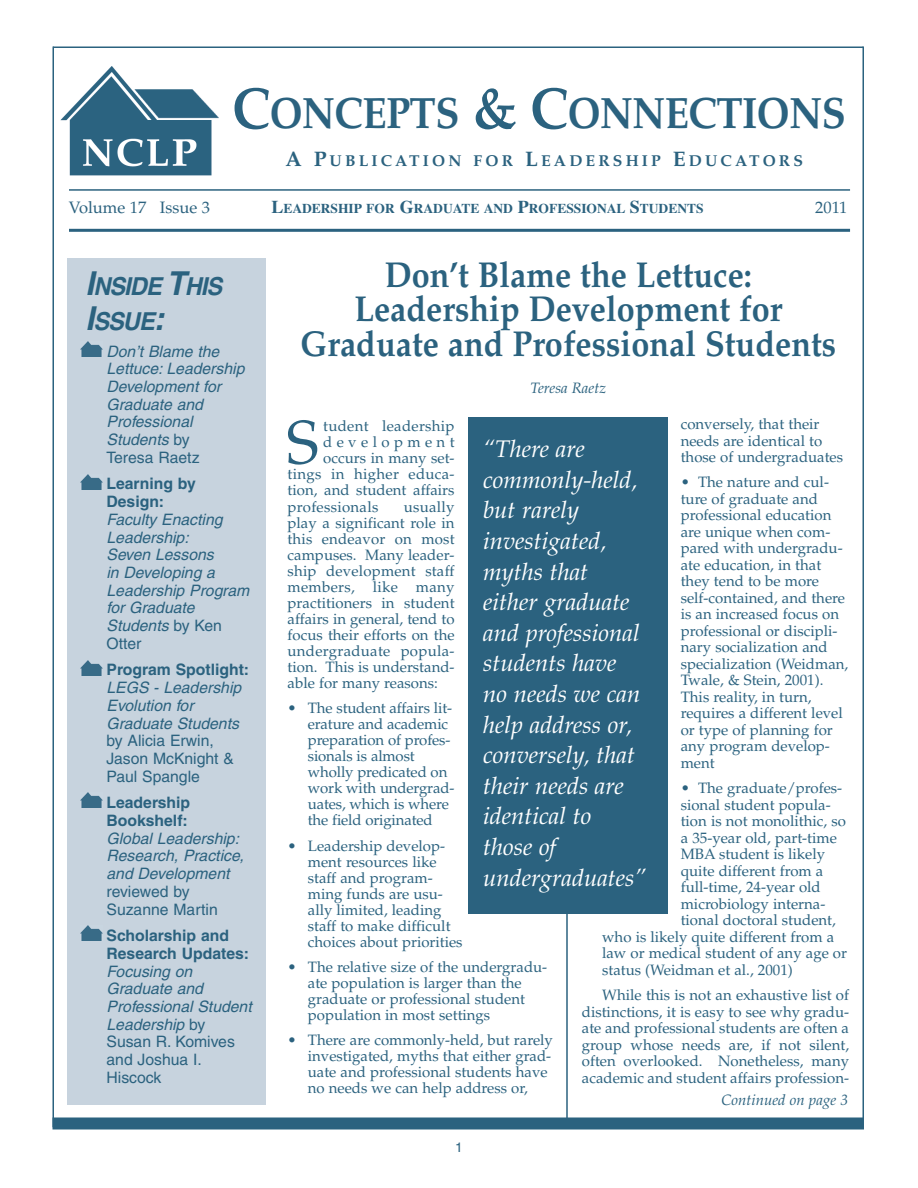
<style>
.page{position:relative;width:918px;height:1188px;background:#fff}
.page>*{position:absolute;margin:0;border:0;box-sizing:border-box;transform-origin:0 0}
.t1{font:61.2px "Palatino";color:#2b627f}
.t2{font:700 43.8px "Palatino";letter-spacing:-.015em;color:#2b627f;scale:.9 1}
.t3{font:700 36px/34.5px "Palatino";color:#2b627f;text-align:center;scale:.9 1}
.t4{font:italic 700 24.75px/34.5px "Helvetica";color:#2b627f;scale:.95 1}
.t5{font:italic 24px/30.6px "Palatino";color:#fff}
.t6{font:16.5px "Palatino";color:#2b627f}
.t7{font:italic 15.75px/17.7px "Helvetica";color:#2b627f}
.t8{font:700 15.75px/17.7px "Helvetica";color:#2b627f}
.t9{font:15.75px/17.7px "Helvetica";color:#2b627f}
.t10{font:700 15.75px "Palatino";letter-spacing:.2em;color:#2b627f}
.t11{font:15px/16px "Palatino";color:#2b627f}
.t12{font:15px "Palatino";letter-spacing:.02em;color:#2b627f}
.t13{font:italic 15px "Palatino";color:#2b627f}
.t14{font:15px "Palatino";letter-spacing:.29em;color:#2b627f}
.t15{font:700 13.5px "Times";color:#2b627f}
.t16{font:13.5px "Helvetica";color:#2b627f}
.s1{font-size:58.5px}
.s2{font-size:21px}
.s3{font-size:18px}
.s4{font-size:33px}
.s5{font-style:normal}
</style>
<div class="page">
<hr style="left:566px;top:422px;width:2px;height:705px;background:#2b627f">
<div style="left:68px;top:258px;width:198px;height:847px;background:#c7d3de"></div>
<img style="left:81px;top:474px;width:21px;height:15px">
<img style="left:81px;top:341px;width:21px;height:15px">
<img style="left:81px;top:660px;width:21px;height:15px">
<img style="left:81px;top:793px;width:21px;height:15px">
<img style="left:81px;top:926px;width:21px;height:15px">
<img style="left:60px;top:66px;width:152px;height:110px">
<hr style="left:69px;top:189px;width:781px;height:2px;background:#2b627f">
<hr style="left:69px;top:229px;width:781px;height:3px;background:#2b627f">
<div style="left:52px;top:1118px;width:812px;height:12px;background:#2b627f"></div>
<hr style="left:53px;top:46px;width:810px;height:2px;background:#2b627f">
<hr style="left:52px;top:46px;width:2px;height:1081px;background:#2b627f">
<hr style="left:862px;top:46px;width:2px;height:1081px;background:#2b627f">
<div style="left:468px;top:418px;width:199px;height:496px;background:#2b627f"></div>
<img style="left:130px;top:85px;width:88px;height:34px">
<h2 class="t2" style="left:232px;top:97px;width:683px"><span class="s1">C</span>ONCEPTS <span class="s1">&amp; C</span>ONNECTIONS</h2>
<p class="t10" style="left:286px;top:154px;width:519px"><span class="s2">A P</span>UBLICATION FOR <span class="s2">L</span>EADERSHIP <span class="s2">E</span>DUCATORS</p>
<p class="t6" style="left:69px;top:201px;width:143px">Volume 17 Issue 3</p>
<p class="t15" style="left:271px;top:204px;width:434px"><span class="s3">L</span>EADERSHIP FOR <span class="s3">G</span>RADUATE AND <span class="s3">P</span>ROFESSIONAL <span class="s3">S</span>TUDENTS</p>
<p class="t6" style="left:815px;top:201px;width:34px">2011</p>
<h3 class="t4" style="left:86px;top:272px;width:150px"><span class="s4">I</span>NSIDE <span class="s4">T</span>HIS<br><span class="s4">I</span>SSUE<span class="s4">:</span></h3>
<p class="t7" style="left:106px;top:344px;width:143px">Don’t Blame the<br>Lettuce:Leadership<br>Development for<br>Graduate and<br>Professional<br>Students <span class="s5">b y<br>Teresa Raetz</span></p>
<p class="t8" style="left:107px;top:477px;width:91px">Learning by<br>Design:</p>
<p class="t7" style="left:106px;top:512px;width:147px">Faculty Enacting<br>Leadership:<br>Seven Lessons<br>in Developing a<br>Leadership Program for Graduate<br>Students <span class="s5">b y Ke n<br>Otter</span></p>
<p class="t8" style="left:107px;top:663px;width:144px">Program Spotlight:</p>
<p class="t7" style="left:106px;top:680px;width:139px">LEGS - Leadership<br>Evolution for<br>Graduate Students</p>
<p class="t9" style="left:106px;top:733px;width:129px">by Alicia Erwin,<br>Jason McKnight &amp;<br>Paul Spangle</p>
<p class="t8" style="left:106px;top:796px;width:85px">Leadership<br>Bookshelf:</p>
<p class="t7" style="left:106px;top:831px;width:142px">Global Leadership:<br>Research, Practice, and Development</p>
<p class="t9" style="left:106px;top:884px;width:113px">reviewed by<br>Suzanne Martin</p>
<p class="t8" style="left:106px;top:928px;width:144px">Scholarship and<br>Research Updates:</p>
<p class="t7" style="left:106px;top:964px;width:150px">Focusing on<br>Graduate and<br>Professional Student<br>Leadership <span class="s5">b y<br>Susan R. Komives and Joshua I.<br>Hiscock</span></p>
<h3 class="t3" style="left:300px;top:261px;width:597px">Don’t Blame the Lettuce:<br>Leadership Development for<br>Graduate and Professional Students</h3>
<p class="t13" style="left:531px;top:382px;width:77px">Teresa Raetz</p>
<p class="t11" style="left:681px;top:418px;width:164px">conversely, that their needs are identical to those of undergraduates</p>
<p class="t11" style="left:681px;top:475px;width:169px;line-height:16.5px">• The nature and cul&shy;ture of graduate and professional education are unique when com&shy;pared with undergradu&shy;ate education, in that they tend to be more self-contained, and there is an increased focus on professional or discipli&shy;nary socialization and specialization (Weidman,<br>Twale, &amp; Stein, 2001).<br>This reality, in turn, requires a different level or type of planning for any program develop&shy;ment</p>
<p class="t11" style="left:681px;top:782px;width:163px">• The graduate/profes-</p>
<p class="t11" style="left:681px;top:798px;width:152px">sional student popula-</p>
<p class="t11" style="left:681px;top:815px;width:167px">tion is not monolithic, so</p>
<p class="t11" style="left:681px;top:831px;width:158px">a 35-year old, part-time</p>
<p class="t11" style="left:681px;top:848px;width:146px">MBA student is likely</p>
<p class="t11" style="left:681px;top:864px;width:144px">quite different from a</p>
<p class="t11" style="left:681px;top:881px;width:142px">full-time, 24-year old</p>
<p class="t11" style="left:681px;top:897px;width:146px">microbiology interna-</p>
<p class="t11" style="left:681px;top:914px;width:157px">tional doctoral student,</p>
<p class="t11" style="left:602px;top:930px;width:234px">who is likely quite different from a</p>
<p class="t11" style="left:602px;top:947px;width:246px">law or medical student of any age or</p>
<p class="t11" style="left:602px;top:963px;width:192px">status (Weidman et al., 2001)</p>
<p class="t11" style="left:582px;top:988px;width:269px;line-height:16.5px;text-align:justify;text-indent:20px">While this is not an exhaustive list of distinctions, it is easy to see why gradu&shy;ate and professional students are often a group whose needs are, if not silent, often overlooked. Nonetheless, many academic and student affairs profession-</p>
<h1 class="t1" style="left:287px;top:419px;width:34px">S</h1>
<p class="t12" style="left:323px;top:420px;width:133px">tudent leadership</p>
<p class="t14" style="left:323px;top:436px;width:133px">development</p>
<p class="t11" style="left:323px;top:452px;width:133px">occurs in many set-</p>
<p class="t12" style="left:288px;top:468px;width:169px">tings in higher educa-</p>
<p class="t11" style="left:288px;top:484px;width:169px">tion, and student affairs</p>
<p class="t12" style="left:288px;top:501px;width:92px">professionals</p>
<h3 class="t5" style="left:483px;top:436px;width:165px">“There are commonly-held, but rarely investigated, myths that either graduate and professional students have<br>no needs we can help address or, conversely, that their needs are identical to those of undergraduates”</h3>
<p class="t11" style="left:288px;top:500px;width:169px;text-align:justify;text-indent:116px">usually play a significant role in this endeavor on most campuses. Many leader&shy;ship development staff members, like many practitioners in student affairs in general, tend to focus their efforts on the undergraduate popula&shy;tion. This is understand&shy;able for many reasons:</p>
<p class="t11" style="left:308px;top:702px;width:148px;text-indent:-20px">• The student affairs lit&shy;erature and academic preparation of profes&shy;sionals is almost wholly predicated on work with undergrad&shy;uates, which is where the field originated</p>
<p class="t11" style="left:308px;top:839px;width:156px;text-indent:-20px">• Leadership develop&shy;ment resources like staff and program&shy;ming funds are usu&shy;ally limited, leading staff to make difficult choices about priorities</p>
<p class="t11" style="left:308px;top:960px;width:241px;text-indent:-20px">• The relative size of the undergradu&shy;ate population is larger than the graduate or professional student population in most settings</p>
<p class="t11" style="left:308px;top:1034px;width:247px;text-indent:-20px">• There are commonly-held, but rarely investigated, myths that either grad&shy;uate and professional students have no needs we can help address or,</p>
<p class="t13" style="left:722px;top:1094px;width:128px">Continued on page 3</p>
<p class="t16" style="left:455px;top:1142px;width:9px">1</p>
</div>
